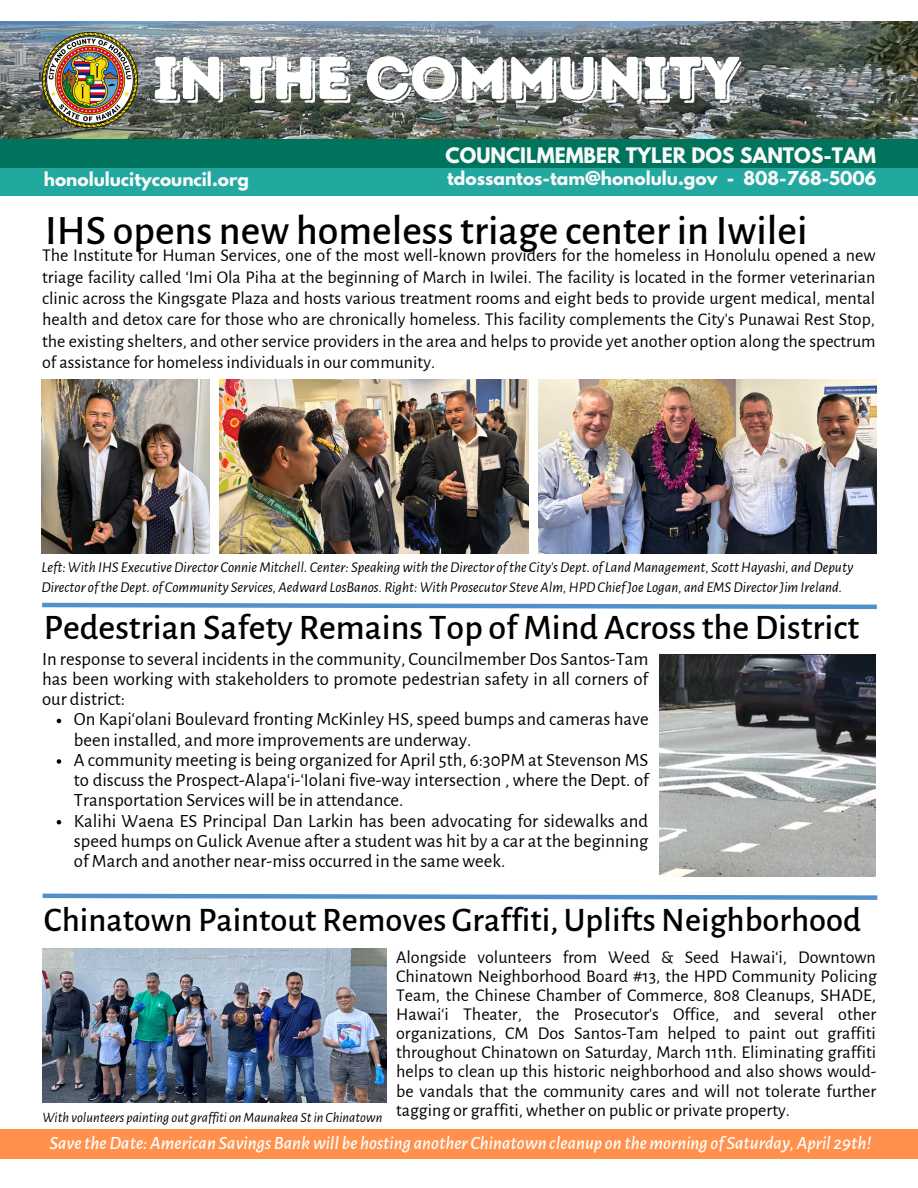
<style>
.page{position:relative;width:918px;height:1188px;background:#fff}
.page>*{position:absolute;margin:0;border:0;box-sizing:border-box;transform-origin:0 0}
.t1{font:60px "Intro Rust Base Shade";letter-spacing:-.01em;color:#fff}
.t2{font:500 42px "Alegreya Sans";color:#000}
.t3{font:500 36px "Alegreya Sans";color:#000}
.t4{font:500 34.5px "Alegreya Sans";color:#000}
.t5{font:700 18.9px "League Spartan";color:#f9f9f9}
.t6{font:18.75px/20.2px "Alegreya Sans";color:#000}
.t7{font:italic 500 18.75px "Alegreya Sans";color:#fff}
.t8{font:18px/19.2px "Alegreya Sans";color:#000;text-align:justify}
.t9{font:700 16.95px "League Spartan";color:#f9f9f9}
.t10{font:italic 15px/20.2px "Alegreya Sans";color:#000}
.t11{font:italic 14.25px "Alegreya Sans";color:#000}
</style>
<div class="page">
<img style="left:0;top:21px;width:918px;height:119px">
<img style="left:43px;top:33px;width:94px;height:94px">
<svg style="left:42px;top:893px;width:836px;height:7px"></svg>
<img style="left:42px;top:379px;width:167px;height:174px">
<img style="left:220px;top:380px;width:309px;height:173px">
<img style="left:539px;top:379px;width:337px;height:174px">
<img style="left:43px;top:949px;width:344px;height:154px">
<div style="left:0;top:1129px;width:918px;height:30px;background:#ff914d"></div>
<svg style="left:42px;top:602px;width:835px;height:8px"></svg>
<img style="left:659px;top:655px;width:216px;height:221px">
<svg style="left:57px;top:719px;width:4px;height:4px"></svg>
<svg style="left:57px;top:759px;width:4px;height:5px"></svg>
<svg style="left:57px;top:820px;width:4px;height:4px"></svg>
<div style="left:0;top:140px;width:918px;height:31px;background:#00735c"></div>
<div style="left:0;top:169px;width:918px;height:27px;background:#21a89f"></div>
<h1 class="t1" style="left:152px;top:42px;width:589px">IN THE COMMUNITY</h1>
<p class="t5" style="left:446px;top:146px;width:432px">COUNCILMEMBER TYLER DOS SANTOS-TAM</p>
<p class="t9" style="left:44px;top:171px;width:207px">honolulucitycouncil.org</p>
<p class="t9" style="left:447px;top:170px;width:431px">tdossantos-tam@honolulu.gov - 808-768-5006</p>
<h2 class="t2" style="left:45px;top:210px;width:764px">IHS opens new homeless triage center in Iwilei</h2>
<p class="t8" style="left:42px;top:245px;width:835px;line-height:21.3px">The Institute for Human Services, one of the most well-known providers for the homeless in Honolulu opened a new triage facility called ʻImi Ola Piha at the beginning of March in Iwilei. The facility is located in the former veterinarian clinic across the Kingsgate Plaza and hosts various treatment rooms and eight beds to provide urgent medical, mental health and detox care for those who are chronically homeless. This facility complements the City's Punawai Rest Stop, the existing shelters, and other service providers in the area and helps to provide yet another option along the spectrum of assistance for homeless individuals in our community.</p>
<p class="t10" style="left:42px;top:558px;width:813px">Left: With IHS ExecutiveDirector ConnieMitchell. Center: Speakingwith theDirector ofthe City'sDept. of LandManagement, ScottHayashi, andDeputy<br>Director oftheDept. of Community Services, Aedward LosBanos. Right: With Prosecutor Steve Alm,HPDChiefJoe Logan, and EMSDirectorJim Ireland.</p>
<h3 class="t3" style="left:44px;top:610px;width:817px">Pedestrian Safety Remains Top of Mind Across the District</h3>
<p class="t6" style="left:42px;top:649px;width:608px;text-align:justify">In response to several incidents in the community, Councilmember Dos Santos-Tam has been working with stakeholders to promote pedestrian safety in all corners of our district:</p>
<p class="t6" style="left:74px;top:710px;width:577px">On Kapiʻolani Boulevard fronting McKinley HS, speed bumps and cameras have been installed, and more improvements are underway.<br>A community meeting is being organized for April 5th, 6:30PM at Stevenson MS to discuss the Prospect-Alapaʻi-ʻIolani five-way intersection , where the Dept. of Transportation Services will be in attendance.<br>Kalihi Waena ES Principal Dan Larkin has been advocating for sidewalks and speed humps on Gulick Avenue after a student was hit by a car at the beginning of March and another near-miss occurred in the same week.</p>
<h3 class="t4" style="left:44px;top:903px;width:819px">Chinatown Paintout Removes Graffiti, Uplifts Neighborhood</h3>
<p class="t8" style="left:396px;top:948px;width:482px">Alongside volunteers from Weed &amp; Seed Hawaiʻi, Downtown Chinatown Neighborhood Board #13, the HPD Community Policing Team, the Chinese Chamber of Commerce, 808 Cleanups, SHADE, Hawaiʻi Theater, the Prosecutor's Office, and several other organizations, CM Dos Santos-Tam helped to paint out graffiti throughout Chinatown on Saturday, March 11th. Eliminating graffiti helps to clean up this historic neighborhood and also shows would&shy;be vandals that the community cares and will not tolerate further</p>
<p class="t11" style="left:43px;top:1110px;width:341px">With volunteers painting out graffiti onMaunakea Stin Chinatown</p>
<p class="t8" style="left:396px;top:1101px;width:395px">tagging or graffiti, whether on public or private property.</p>
<p class="t7" style="left:49px;top:1134px;width:823px">SavetheDate: American Savings Bankwill be hosting another Chinatown cleanup on themorning of Saturday, April 29th!</p>
</div>
